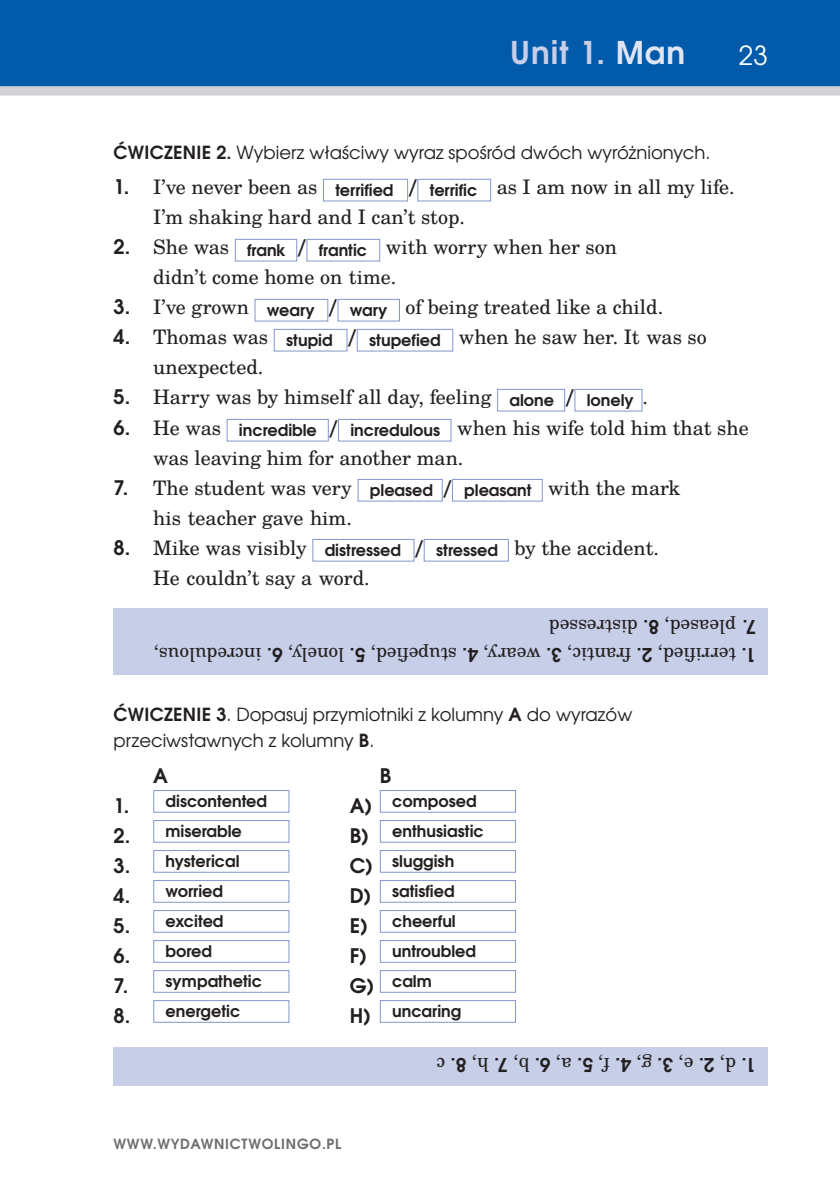
<style>
.page{position:relative;width:840px;height:1191px;background:#fff}
.page>*{position:absolute;margin:0;border:0;box-sizing:border-box;transform-origin:0 0}
.t1{font:700 31.2px "Te X Gyre Adventor";letter-spacing:.03em;color:#c7cee8}
.t2{font:26.2px "Te X Gyre Adventor";color:#fff}
.tekst_angielski{font:20px/30px "Te X Gyre Schola";color:#231f20}
.tekst_angielski-2{font:700 20px "Te X Gyre Adventor";color:#231f20}
.t3{font:19px "Te X Gyre Schola";color:#231f20}
.t4{font:700 19px "Te X Gyre Adventor";color:#231f20}
.tekst_polski{font:18px/26px "Te X Gyre Adventor";color:#231f20}
.t5{font:700 16px "Te X Gyre Adventor";color:#231f20}
.t6{font:700 14px "Te X Gyre Adventor";letter-spacing:.055em;color:#6c6d70}
.s1{color:#e0e5f3}
.s2{font-weight:700}
.s3{font-family:"Te X Gyre Adventor";font-weight:700}
.s4{font-family:"Te X Gyre Schola";font-weight:400}
</style>
<div class="page">
<div style="left:0;top:0;width:839px;height:91px;background:#015aaa"></div>
<div style="left:0;top:86px;width:839px;height:10px;background:#d1d2d4"></div>
<div style="left:323px;top:179px;width:85px;height:22px;border:1px solid #8197cd"></div>
<div style="left:417px;top:179px;width:74px;height:22px;border:1px solid #8197cd"></div>
<div style="left:235px;top:239px;width:62px;height:22px;border:1px solid #8197cd"></div>
<div style="left:306px;top:239px;width:74px;height:22px;border:1px solid #8197cd"></div>
<div style="left:254px;top:299px;width:74px;height:22px;border:1px solid #8197cd"></div>
<div style="left:337px;top:299px;width:63px;height:22px;border:1px solid #8197cd"></div>
<div style="left:273px;top:329px;width:74px;height:22px;border:1px solid #8197cd"></div>
<div style="left:356px;top:329px;width:97px;height:22px;border:1px solid #8197cd"></div>
<div style="left:497px;top:389px;width:68px;height:22px;border:1px solid #8197cd"></div>
<div style="left:574px;top:389px;width:68px;height:22px;border:1px solid #8197cd"></div>
<div style="left:226px;top:419px;width:102px;height:22px;border:1px solid #8197cd"></div>
<div style="left:338px;top:419px;width:113px;height:22px;border:1px solid #8197cd"></div>
<div style="left:357px;top:479px;width:85px;height:22px;border:1px solid #8197cd"></div>
<div style="left:451px;top:479px;width:91px;height:22px;border:1px solid #8197cd"></div>
<div style="left:312px;top:539px;width:102px;height:22px;border:1px solid #8197cd"></div>
<div style="left:423px;top:539px;width:85px;height:22px;border:1px solid #8197cd"></div>
<div style="left:113px;top:608px;width:654px;height:67px;background:#c7cee8"></div>
<div style="left:153px;top:790px;width:136px;height:22px;border:1px solid #8197cd"></div>
<div style="left:379px;top:790px;width:136px;height:22px;border:1px solid #8197cd"></div>
<div style="left:153px;top:820px;width:136px;height:22px;border:1px solid #8197cd"></div>
<div style="left:379px;top:820px;width:136px;height:22px;border:1px solid #8197cd"></div>
<div style="left:153px;top:850px;width:136px;height:22px;border:1px solid #8197cd"></div>
<div style="left:379px;top:850px;width:136px;height:22px;border:1px solid #8197cd"></div>
<div style="left:153px;top:880px;width:136px;height:22px;border:1px solid #8197cd"></div>
<div style="left:379px;top:880px;width:136px;height:22px;border:1px solid #8197cd"></div>
<div style="left:153px;top:910px;width:136px;height:22px;border:1px solid #8197cd"></div>
<div style="left:379px;top:910px;width:136px;height:22px;border:1px solid #8197cd"></div>
<div style="left:153px;top:940px;width:136px;height:22px;border:1px solid #8197cd"></div>
<div style="left:379px;top:940px;width:136px;height:22px;border:1px solid #8197cd"></div>
<div style="left:153px;top:970px;width:136px;height:22px;border:1px solid #8197cd"></div>
<div style="left:379px;top:970px;width:136px;height:22px;border:1px solid #8197cd"></div>
<div style="left:153px;top:1000px;width:136px;height:22px;border:1px solid #8197cd"></div>
<div style="left:379px;top:1000px;width:136px;height:22px;border:1px solid #8197cd"></div>
<div style="left:113px;top:1047px;width:654px;height:38px;background:#c7cee8"></div>
<h1 class="t1" style="left:509px;top:25px;width:177px">Unit 1. <span class="s1">Man</span></h1>
<h2 class="t2" style="left:738px;top:34px;width:31px">23</h2>
<p class="tekst_polski" style="left:114px;top:138px;width:598px"><span class="s2">ĆWICZENIE 2.</span> Wybierz właściwy wyraz spośród dwóch wyróżnionych.</p>
<p class="tekst_angielski" style="left:113px;top:171px;width:205px"><span class="s3">1.</span> I’ve never been as</p>
<p class="t5" style="left:335px;top:176px;width:60px">terrified</p>
<p class="tekst_angielski-2" style="left:408px;top:170px;width:11px">/</p>
<p class="t5" style="left:429px;top:176px;width:49px">terrific</p>
<p class="tekst_angielski" style="left:496px;top:171px;width:239px">as I am now in all my life.</p>
<p class="tekst_angielski" style="left:153px;top:201px;width:313px">I’m shaking hard and I can’t stop.</p>
<p class="tekst_angielski" style="left:113px;top:231px;width:117px"><span class="s3">2.</span> She was</p>
<p class="t5" style="left:247px;top:236px;width:40px">frank</p>
<p class="tekst_angielski-2" style="left:297px;top:230px;width:11px">/</p>
<p class="t5" style="left:318px;top:236px;width:50px">frantic</p>
<p class="tekst_angielski" style="left:153px;top:231px;width:465px;text-indent:232px">with worry when her son didn’t come home on time.</p>
<p class="tekst_angielski" style="left:113px;top:291px;width:137px"><span class="s3">3.</span> I’ve grown</p>
<p class="t5" style="left:267px;top:296px;width:49px">weary</p>
<p class="tekst_angielski-2" style="left:328px;top:290px;width:11px">/</p>
<p class="t5" style="left:349px;top:296px;width:39px">wary</p>
<p class="tekst_angielski" style="left:405px;top:291px;width:259px">of being treated like a child.</p>
<p class="tekst_angielski" style="left:113px;top:321px;width:156px"><span class="s3">4.</span> Thomas was</p>
<p class="t5" style="left:286px;top:326px;width:48px">stupid</p>
<p class="tekst_angielski-2" style="left:347px;top:320px;width:11px">/</p>
<p class="t5" style="left:369px;top:326px;width:73px">stupefied</p>
<p class="tekst_angielski" style="left:458px;top:321px;width:249px">when he saw her. It was so</p>
<p class="tekst_angielski" style="left:153px;top:351px;width:112px">unexpected.</p>
<p class="tekst_angielski" style="left:113px;top:381px;width:379px"><span class="s3">5.</span> Harry was by himself all day, feeling</p>
<p class="t5" style="left:509px;top:386px;width:46px">alone</p>
<p class="tekst_angielski-2" style="left:565px;top:380px;width:11px">/</p>
<p class="t5" style="left:586px;top:386px;width:49px">lonely</p>
<p class="tekst_angielski" style="left:642px;top:381px;width:7px">.</p>
<p class="tekst_angielski" style="left:113px;top:411px;width:109px"><span class="s3">6.</span> He was</p>
<p class="t5" style="left:239px;top:416px;width:79px">incredible</p>
<p class="tekst_angielski-2" style="left:328px;top:410px;width:11px">/</p>
<p class="t5" style="left:350px;top:416px;width:91px">incredulous</p>
<p class="tekst_angielski" style="left:153px;top:411px;width:596px;text-indent:304px">when his wife told him that she was leaving him for another man.</p>
<p class="tekst_angielski" style="left:113px;top:471px;width:240px"><span class="s3">7.</span> The student was very</p>
<p class="t5" style="left:370px;top:476px;width:65px">pleased</p>
<p class="tekst_angielski-2" style="left:442px;top:470px;width:11px">/</p>
<p class="t5" style="left:464px;top:476px;width:69px">pleasant</p>
<p class="tekst_angielski" style="left:548px;top:471px;width:133px">with the mark</p>
<p class="tekst_angielski" style="left:153px;top:501px;width:200px">his teacher gave him.</p>
<p class="tekst_angielski" style="left:113px;top:531px;width:195px"><span class="s3">8.</span> Mike was visibly</p>
<p class="t5" style="left:324px;top:536px;width:78px">distressed</p>
<p class="tekst_angielski-2" style="left:414px;top:530px;width:11px">/</p>
<p class="t5" style="left:436px;top:536px;width:63px">stressed</p>
<p class="tekst_angielski" style="left:514px;top:531px;width:146px">by the accident.</p>
<p class="tekst_angielski" style="left:153px;top:561px;width:218px">He couldn’t say a word.</p>
<p class="t3" style="left:756px;top:641px;width:209px;rotate:-180deg"><span class="s3">7.</span> pleased, <span class="s3">8.</span> distressed</p>
<p class="t3" style="left:756px;top:669px;width:604px;rotate:-180deg"><span class="s3">1.</span> terrified, <span class="s3">2.</span> frantic, <span class="s3">3.</span> weary, <span class="s3">4.</span> stupefied, <span class="s3">5.</span> lonely, <span class="s3">6.</span> incredulous,</p>
<p class="tekst_polski" style="left:113px;top:700px;width:520px"><span class="s2">ĆWICZENIE 3</span>. Dopasuj przymiotniki z kolumny <span class="s2">A</span> do wyrazów przeciwstawnych z kolumny <span class="s2">B</span>.</p>
<p class="tekst_angielski-2" style="left:153px;top:758px;width:16px">A</p>
<p class="tekst_angielski-2" style="left:379px;top:758px;width:13px">B</p>
<p class="tekst_angielski-2" style="left:113px;top:788px;width:17px">1.</p>
<p class="t5" style="left:165px;top:787px;width:103px">discontented</p>
<p class="tekst_angielski-2" style="left:349px;top:788px;width:24px">A)</p>
<p class="t5" style="left:392px;top:787px;width:86px">composed</p>
<p class="tekst_angielski-2" style="left:113px;top:818px;width:18px">2.</p>
<p class="t5" style="left:165px;top:817px;width:78px">miserable</p>
<p class="tekst_angielski-2" style="left:349px;top:818px;width:21px">B)</p>
<p class="t5" style="left:392px;top:817px;width:93px">enthusiastic</p>
<p class="tekst_angielski-2" style="left:113px;top:848px;width:18px">3.</p>
<p class="t5" style="left:165px;top:847px;width:75px">hysterical</p>
<p class="tekst_angielski-2" style="left:349px;top:848px;width:25px">C)</p>
<p class="t5" style="left:392px;top:847px;width:64px">sluggish</p>
<p class="tekst_angielski-2" style="left:113px;top:878px;width:18px">4.</p>
<p class="t5" style="left:165px;top:877px;width:59px">worried</p>
<p class="tekst_angielski-2" style="left:349px;top:878px;width:23px">D)</p>
<p class="t5" style="left:392px;top:877px;width:64px">satisfied</p>
<p class="tekst_angielski-2" style="left:113px;top:908px;width:18px">5.</p>
<p class="t5" style="left:165px;top:907px;width:59px">excited</p>
<p class="tekst_angielski-2" style="left:349px;top:908px;width:20px">E)</p>
<p class="t5" style="left:392px;top:907px;width:65px">cheerful</p>
<p class="tekst_angielski-2" style="left:113px;top:938px;width:18px">6.</p>
<p class="t5" style="left:165px;top:937px;width:48px">bored</p>
<p class="tekst_angielski-2" style="left:349px;top:938px;width:19px">F)</p>
<p class="t5" style="left:392px;top:937px;width:85px">untroubled</p>
<p class="tekst_angielski-2" style="left:113px;top:968px;width:16px">7.</p>
<p class="t5" style="left:165px;top:967px;width:98px">sympathetic</p>
<p class="tekst_angielski-2" style="left:349px;top:968px;width:26px">G)</p>
<p class="t5" style="left:392px;top:967px;width:41px">calm</p>
<p class="tekst_angielski-2" style="left:113px;top:998px;width:18px">8.</p>
<p class="t5" style="left:165px;top:997px;width:76px">energetic</p>
<p class="tekst_angielski-2" style="left:349px;top:998px;width:23px">H)</p>
<p class="t5" style="left:392px;top:997px;width:71px">uncaring</p>
<p class="t4" style="left:756px;top:1081px;width:321px;rotate:-180deg">1.<span class="s4">d,</span>2.<span class="s4">e,</span>3.<span class="s4">g,</span>4.<span class="s4">f,</span>5.<span class="s4">a,</span>6.<span class="s4">b,</span>7.<span class="s4">h,</span>8.<span class="s4">c</span></p>
<p class="t6" style="left:113px;top:1131px;width:229px">WWW.WYDAWNICTWOLINGO.PL</p>
</div>
